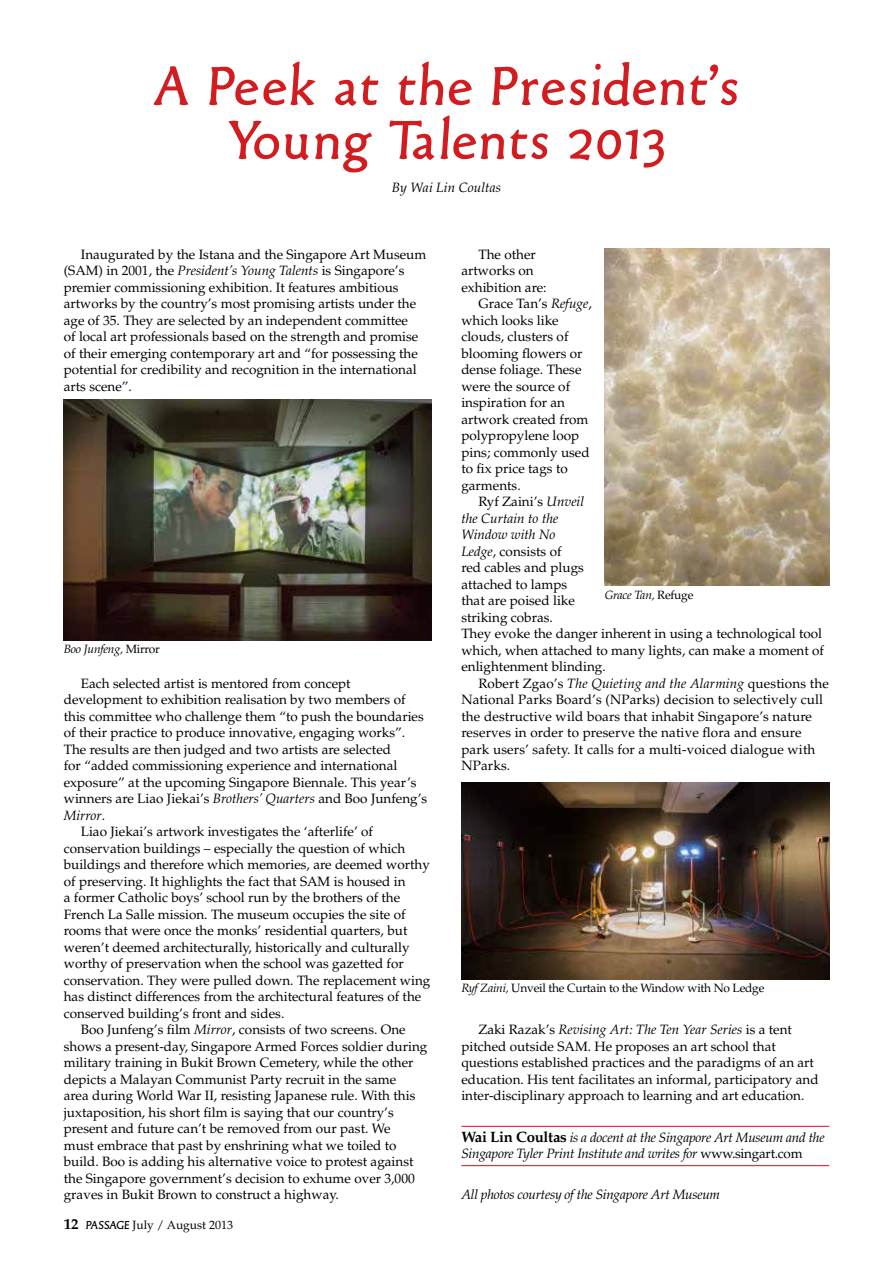
<style>
.page{position:relative;width:893px;height:1263px;background:#fff}
.page>*{position:absolute;margin:0;border:0;box-sizing:border-box;transform-origin:0 0}
.t1{font:57px/54px "Old Typefaces";letter-spacing:.035em;color:#d21c20;text-align:center}
.t2{font:13.5px/16.5px "Palatino LT Std";color:#000}
.t3{font:italic 13.5px/16.5px "Palatino LT Std";letter-spacing:-.02em;color:#000}
.t4{font:italic 13.5px "Palatino LT Std";letter-spacing:.01em;color:#000}
.t5{font:italic 13.5px "Palatino LT Std";color:#000}
.t6{font:italic 13.5px "Palatino LT Std";letter-spacing:.005em;color:#000}
.t7{font:12px "Palatino LT Std";letter-spacing:-.02em;color:#000}
.t8{font:italic 12px "Palatino LT Std";letter-spacing:-.02em;color:#000}
.t9{font:12px "Palatino LT Std";color:#000}
.s1{font-style:italic}
.s2{font-style:normal}
.s3{font-weight:700;font-size:15px}
.s4{font-family:"Old Typefaces"}
.s5{font-weight:700;font-style:normal;font-size:15px}
</style>
<div class="page">
<hr style="left:461px;top:1126px;width:368px;height:1px;background:#e30613">
<hr style="left:461px;top:1165px;width:368px;height:1px;background:#e30613">
<img style="left:64px;top:400px;width:368px;height:240px">
<img style="left:605px;top:249px;width:224px;height:336px">
<img style="left:461px;top:783px;width:368px;height:196px">
<h1 class="t1" style="left:155px;top:60px;width:585px">A Peek at the President’s<br>Young Talents 2013</h1>
<p class="t6" style="left:392px;top:179px;width:111px">By Wai Lin Coultas</p>
<p class="t2" style="left:64px;top:246px;width:364px;text-indent:17px">Inaugurated by the Istana and the Singapore Art Museum (SAM) in 2001, the <span class="s1">President’s Young Talents</span> is Singapore’s premier commissioning exhibition. It features ambitious artworks by the country’s most promising artists under the age of 35. They are selected by an independent committee<br>of local art professionals based on the strength and promise of their emerging contemporary art and “for possessing the potential for credibility and recognition in the international arts scene”.</p>
<p class="t8" style="left:64px;top:642px;width:98px">Boo Junfeng, <span class="s2">Mirror</span></p>
<p class="t2" style="left:81px;top:675px;width:271px">Each selected artist is mentored from concept</p>
<p class="t2" style="left:64px;top:691px;width:343px">development to exhibition realisation by two members of</p>
<p class="t2" style="left:64px;top:708px;width:362px">this committee who challenge them “to push the boundaries</p>
<p class="t2" style="left:64px;top:724px;width:343px">of their practice to produce innovative, engaging works”.</p>
<p class="t2" style="left:64px;top:741px;width:329px">The results are then judged and two artists are selected</p>
<p class="t2" style="left:64px;top:757px;width:335px">for “added commissioning experience and international</p>
<p class="t2" style="left:64px;top:774px;width:354px">exposure” at the upcoming Singapore Biennale. This year’s</p>
<p class="t2" style="left:64px;top:790px;width:365px">winners are Liao Jiekai’s <span class="s1">Brothers’ Quarters</span> and Boo Junfeng’s</p>
<p class="t3" style="left:64px;top:807px;width:43px">Mirror<span class="s2">.</span></p>
<p class="t2" style="left:81px;top:823px;width:294px">Liao Jiekai’s artwork investigates the ‘afterlife’ of</p>
<p class="t2" style="left:64px;top:840px;width:343px">conservation buildings – especially the question of which</p>
<p class="t2" style="left:64px;top:856px;width:368px">buildings and therefore which memories, are deemed worthy</p>
<p class="t2" style="left:64px;top:873px;width:343px">of preserving. It highlights the fact that SAM is housed in</p>
<p class="t2" style="left:64px;top:889px;width:338px">a former Catholic boys’ school run by the brothers of the</p>
<p class="t2" style="left:64px;top:906px;width:343px">French La Salle mission. The museum occupies the site of</p>
<p class="t2" style="left:64px;top:922px;width:345px">rooms that were once the monks’ residential quarters, but</p>
<p class="t2" style="left:64px;top:939px;width:347px">weren’t deemed architecturally, historically and culturally</p>
<p class="t2" style="left:64px;top:955px;width:342px">worthy of preservation when the school was gazetted for</p>
<p class="t2" style="left:64px;top:972px;width:368px">conservation. They were pulled down. The replacement wing</p>
<p class="t2" style="left:64px;top:988px;width:359px">has distinct differences from the architectural features of the</p>
<p class="t2" style="left:64px;top:1005px;width:222px">conserved building’s front and sides.</p>
<p class="t2" style="left:81px;top:1021px;width:326px">Boo Junfeng’s film <span class="s1">Mirror</span>, consists of two screens. One</p>
<p class="t2" style="left:64px;top:1038px;width:365px">shows a present-day, Singapore Armed Forces soldier during</p>
<p class="t2" style="left:64px;top:1054px;width:351px">military training in Bukit Brown Cemetery, while the other</p>
<p class="t2" style="left:64px;top:1071px;width:334px">depicts a Malayan Communist Party recruit in the same</p>
<p class="t2" style="left:64px;top:1087px;width:353px">area during World War II, resisting Japanese rule. With this</p>
<p class="t2" style="left:64px;top:1104px;width:331px">juxtaposition, his short film is saying that our country’s</p>
<p class="t2" style="left:64px;top:1120px;width:328px">present and future can’t be removed from our past. We</p>
<p class="t2" style="left:64px;top:1137px;width:334px">must embrace that past by enshrining what we toiled to</p>
<p class="t2" style="left:64px;top:1153px;width:351px">build. Boo is adding his alternative voice to protest against</p>
<p class="t2" style="left:64px;top:1170px;width:353px">the Singapore government’s decision to exhume over 3,000</p>
<p class="t2" style="left:64px;top:1186px;width:277px">graves in Bukit Brown to construct a highway.</p>
<p class="t9" style="left:64px;top:1218px;width:171px"><span class="s3">12</span> <span class="s4">PASSAGE</span> July / August 2013</p>
<p class="t2" style="left:478px;top:246px;width:59px">The other</p>
<p class="t2" style="left:461px;top:262px;width:74px">artworks on</p>
<p class="t2" style="left:461px;top:279px;width:87px">exhibition are:</p>
<p class="t2" style="left:478px;top:295px;width:115px">Grace Tan’s <span class="s1">Refuge</span>,</p>
<p class="t2" style="left:461px;top:312px;width:99px">which looks like</p>
<p class="t2" style="left:461px;top:328px;width:109px">clouds, clusters of</p>
<p class="t2" style="left:461px;top:345px;width:123px">blooming flowers or</p>
<p class="t2" style="left:461px;top:361px;width:122px">dense foliage. These</p>
<p class="t2" style="left:461px;top:378px;width:110px">were the source of</p>
<p class="t2" style="left:461px;top:394px;width:105px">inspiration for an</p>
<p class="t2" style="left:461px;top:411px;width:128px">artwork created from</p>
<p class="t2" style="left:461px;top:427px;width:119px">polypropylene loop</p>
<p class="t2" style="left:461px;top:444px;width:130px">pins; commonly used</p>
<p class="t2" style="left:461px;top:460px;width:108px">to fix price tags to</p>
<p class="t2" style="left:461px;top:477px;width:61px">garments.</p>
<p class="t2" style="left:478px;top:493px;width:107px">Ryf Zaini’s <span class="s1">Unveil</span></p>
<p class="t5" style="left:461px;top:510px;width:99px">the Curtain to the</p>
<p class="t5" style="left:461px;top:527px;width:96px">Window with No</p>
<p class="t2" style="left:461px;top:543px;width:102px"><span class="s1">Ledge</span>, consists of</p>
<p class="t2" style="left:461px;top:559px;width:124px">red cables and plugs</p>
<p class="t2" style="left:461px;top:576px;width:107px">attached to lamps</p>
<p class="t2" style="left:461px;top:592px;width:115px">that are poised like</p>
<p class="t2" style="left:461px;top:609px;width:93px">striking cobras.</p>
<p class="t2" style="left:461px;top:625px;width:362px">They evoke the danger inherent in using a technological tool</p>
<p class="t2" style="left:461px;top:642px;width:364px">which, when attached to many lights, can make a moment of</p>
<p class="t2" style="left:461px;top:658px;width:146px">enlightenment blinding.</p>
<p class="t4" style="left:478px;top:675px;width:352px"><span class="s2">Robert Zgao’s</span> The Quieting and the Alarming <span class="s2">questions the</span></p>
<p class="t2" style="left:461px;top:691px;width:363px">National Parks Board’s (NParks) decision to selectively cull</p>
<p class="t2" style="left:461px;top:708px;width:352px">the destructive wild boars that inhabit Singapore’s nature</p>
<p class="t2" style="left:461px;top:724px;width:342px">reserves in order to preserve the native flora and ensure</p>
<p class="t2" style="left:461px;top:741px;width:355px">park users’ safety. It calls for a multi-voiced dialogue with</p>
<p class="t2" style="left:461px;top:757px;width:50px">NParks.</p>
<p class="t8" style="left:605px;top:588px;width:90px">Grace Tan, <span class="s2">Refuge</span></p>
<p class="t7" style="left:461px;top:981px;width:305px"><span class="s1">Ryf Zaini,</span> Unveil the Curtain to the Window with No Ledge</p>
<p class="t2" style="left:461px;top:1021px;width:359px;text-indent:17px">Zaki Razak’s <span class="s1">Revising Art: The Ten Year Series</span> is a tent pitched outside SAM. He proposes an art school that questions established practices and the paradigms of an art education. His tent facilitates an informal, participatory and inter-disciplinary approach to learning and art education.</p>
<p class="t3" style="left:461px;top:1129px;width:365px"><span class="s5">Wai Lin Coultas</span> is a docent at the Singapore Art Museum and the<br>Singapore Tyler Print Institute and writes for <span class="s2">www.singart.com</span></p>
<p class="t3" style="left:461px;top:1186px;width:260px">All photos courtesy of the Singapore Art Museum</p>
</div>
